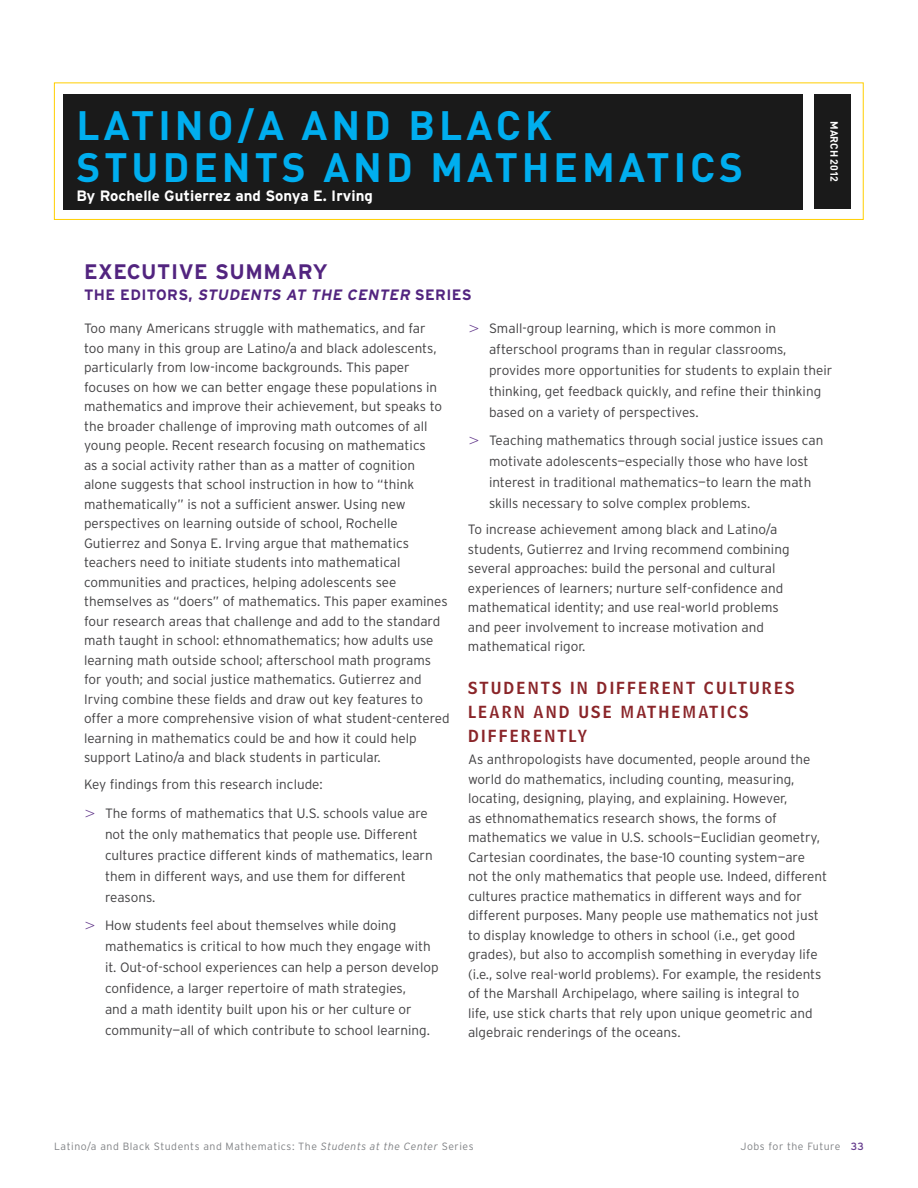
<style>
.page{position:relative;width:918px;height:1188px;background:#fff}
.page>*{position:absolute;margin:0;border:0;box-sizing:border-box;transform-origin:0 0}
.t1{font:700 40.5px/42px "DIN";letter-spacing:.1em;color:#00aeef}
.t2{font:700 21px "Interstate";letter-spacing:.025em;color:#52247f}
.t3{font:16.5px/24px "Bell Centennial Name And Number";letter-spacing:.125em;color:#8a2529}
.t4{font:700 15px "Interstate";color:#fff}
.t5{font:italic 700 15px "Interstate";color:#52247f}
.t6{font:700 15px "Interstate";color:#52247f}
.t7{font:300 13.5px/19.5px "Interstate";color:#414042}
.t8{font:300 10.5px "Interstate";letter-spacing:.05em;color:#808285}
.t9{font:700 10.5px "DIN";color:#fff}
.s1{font-style:normal}
.s2{font-family:"Bell Centennial Address";font-weight:400;font-size:15px;color:#643a8c}
.s3{font-style:italic}
.s4{font-weight:400;color:#643a8c}
</style>
<div class="page">
<div style="left:54px;top:82px;width:810px;height:138px;border:1px solid #ffcf01"></div>
<div style="left:814px;top:94px;width:36px;height:115px;background:#1a1a1a"></div>
<div style="left:64px;top:94px;width:739px;height:115px;background:#1a1a1a"></div>
<h1 class="t1" style="left:76px;top:102px;width:668px">LATINO/A AND BLACK<br>STUDENTS AND MATHEMATICS</h1>
<p class="t4" style="left:76px;top:188px;width:298px">By Rochelle Gutierrez and Sonya E. Irving</p>
<h2 class="t2" style="left:84px;top:260px;width:244px">EXECUTIVE SUMMARY</h2>
<p class="t6" style="left:84px;top:287px;width:57px">The Editors</p>
<p class="t5" style="left:188px;top:287px;width:30px"><span class="s1">,</span> STUDENTS</p>
<p class="t5" style="left:286px;top:287px;width:37px">AT THE</p>
<p class="t5" style="left:347px;top:287px;width:22px">CENTER</p>
<p class="t6" style="left:415px;top:287px;width:21px">Series</p>
<p class="t9" style="left:841px;top:121px;width:63px;rotate:90deg">MARCH 2012</p>
<p class="t7" style="left:84px;top:319px;width:367px">Too many Americans struggle with mathematics, and far<br>too many in this group are Latino/a and black adolescents, particularly from low-income backgrounds. This paper focuses on how we can better engage these populations in mathematics and improve their achievement, but speaks to the broader challenge of improving math outcomes of all young people. Recent research focusing on mathematics<br>as a social activity rather than as a matter of cognition alone suggests that school instruction in how to “think mathematically” is not a sufficient answer. Using new perspectives on learning outside of school, Rochelle Gutierrez and Sonya E. Irving argue that mathematics teachers need to initiate students into mathematical communities and practices, helping adolescents see themselves as “doers” of mathematics. This paper examines four research areas that challenge and add to the standard math taught in school: ethnomathematics; how adults use learning math outside school; afterschool math programs for youth; and social justice mathematics. Gutierrez and Irving combine these fields and draw out key features to offer a more comprehensive vision of what student-centered learning in mathematics could be and how it could help support Latino/a and black students in particular.</p>
<p class="t7" style="left:84px;top:770px;width:345px;line-height:28.7px">Key findings from this research include:<br><span class="s2">&gt;</span> The forms of mathematics that U.S. schools value are</p>
<p class="t7" style="left:105px;top:824px;width:329px;line-height:21px">not the only mathematics that people use. Different cultures practice different kinds of mathematics, learn them in different ways, and use them for different reasons.</p>
<p class="t7" style="left:105px;top:914px;width:335px;line-height:21px;text-indent:-21px"><span class="s2">&gt;</span> How students feel about themselves while doing mathematics is critical to how much they engage with it. Out-of-school experiences can help a person develop confidence, a larger repertoire of math strategies,<br>and a math identity built upon his or her culture or community—all of which contribute to school learning.</p>
<p class="t7" style="left:489px;top:318px;width:345px;line-height:21px;text-indent:-21px"><span class="s2">&gt;</span> Small-group learning, which is more common in afterschool programs than in regular classrooms, provides more opportunities for students to explain their thinking, get feedback quickly, and refine their thinking based on a variety of perspectives.</p>
<p class="t7" style="left:489px;top:430px;width:336px;line-height:21px;text-indent:-21px"><span class="s2">&gt;</span> Teaching mathematics through social justice issues can motivate adolescents—especially those who have lost interest in traditional mathematics—to learn the math skills necessary to solve complex problems.</p>
<p class="t7" style="left:468px;top:520px;width:323px">To increase achievement among black and Latino/a students, Gutierrez and Irving recommend combining several approaches: build the personal and cultural experiences of learners; nurture self-confidence and mathematical identity; and use real-world problems and peer involvement to increase motivation and mathematical rigor.</p>
<p class="t3" style="left:468px;top:676px;width:328px">STUDENTS IN DIFFERENT CULTURES<br>LEARN AND USE MATHEMATICS<br>DIFFERENTLY</p>
<p class="t7" style="left:468px;top:750px;width:361px">As anthropologists have documented, people around the world do mathematics, including counting, measuring, locating, designing, playing, and explaining. However,<br>as ethnomathematics research shows, the forms of mathematics we value in U.S. schools—Euclidian geometry, Cartesian coordinates, the base-10 counting system—are not the only mathematics that people use. Indeed, different cultures practice mathematics in different ways and for different purposes. Many people use mathematics not just to display knowledge to others in school (i.e., get good grades), but also to accomplish something in everyday life (i.e., solve real-world problems). For example, the residents of the Marshall Archipelago, where sailing is integral to<br>life, use stick charts that rely upon unique geometric and algebraic renderings of the oceans.</p>
<p class="t8" style="left:54px;top:1140px;width:421px">Latino/a and Black Students and Mathematics: The <span class="s3">Students at the Center</span> Series</p>
<p class="t8" style="left:740px;top:1140px;width:125px">Jobs for the Future <span class="s4">33</span></p>
</div>
